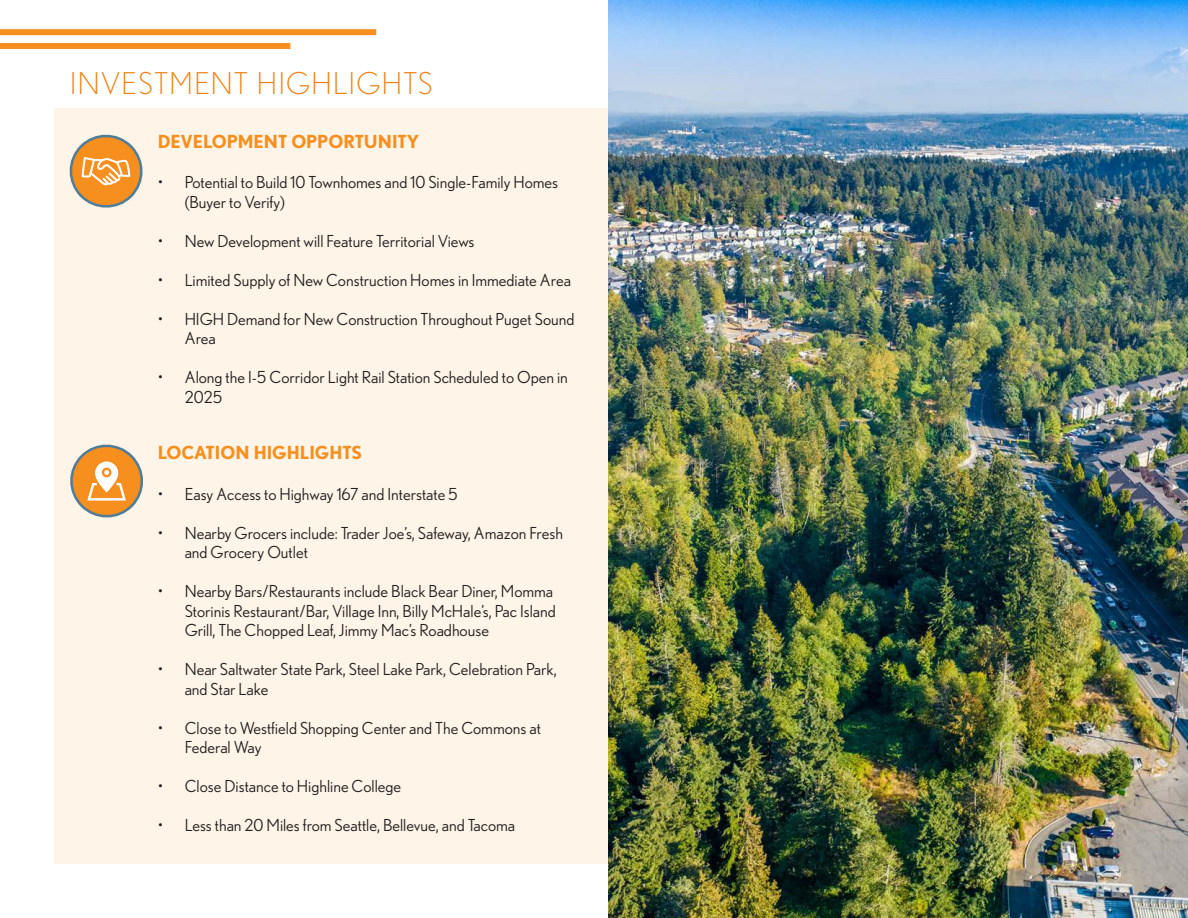
<style>
.page{position:relative;width:1188px;height:918px;background:#fff}
.page>*{position:absolute;margin:0;border:0;box-sizing:border-box;transform-origin:0 0}
.t1{font:300 30px "Nobel";letter-spacing:.04em;color:#ed8217}
.t2{font:700 18px "Nobel";color:#f68f1e}
.t3{font:16.5px/19.5px "Nobel";color:#231f20}
</style>
<div class="page">
<div style="left:0;top:29px;width:376px;height:6px;background:#f68f1e"></div>
<div style="left:0;top:43px;width:290px;height:6px;background:#f68f1e"></div>
<div style="left:54px;top:108px;width:562px;height:756px;background:#fef4e8"></div>
<img style="left:608px;top:0;width:580px;height:918px">
<svg style="left:69px;top:134px;width:74px;height:74px"></svg>
<svg style="left:70px;top:444px;width:73px;height:74px"></svg>
<p class="t1" style="left:70px;top:67px;width:364px">INVESTMENT HIGHLIGHTS</p>
<p class="t2" style="left:158px;top:130px;width:263px">DEVELOPMENT OPPORTUNITY</p>
<p class="t3" style="left:185px;top:172px;width:375px;text-indent:-27px">• Potential to Build 10 Townhomes and 10 Single-Family Homes (Buyer to Verify)</p>
<p class="t3" style="left:158px;top:231px;width:318px">• New Development will Feature Territorial Views</p>
<p class="t3" style="left:158px;top:270px;width:415px">• Limited Supply of New Construction Homes in Immediate Area</p>
<p class="t3" style="left:185px;top:309px;width:391px;text-indent:-27px">• HIGH Demand for New Construction Throughout Puget Sound<br>Area</p>
<p class="t3" style="left:185px;top:367px;width:385px;text-indent:-27px">• Along the I-5 Corridor Light Rail Station Scheduled to Open in<br>2025</p>
<p class="t2" style="left:158px;top:442px;width:206px">LOCATION HIGHLIGHTS</p>
<p class="t3" style="left:158px;top:484px;width:302px">• Easy Access to Highway 167 and Interstate 5</p>
<p class="t3" style="left:185px;top:523px;width:380px;text-indent:-27px">• Nearby Grocers include: Trader Joe’s, Safeway, Amazon Fresh and Grocery Outlet</p>
<p class="t3" style="left:185px;top:581px;width:373px;text-indent:-27px">• Nearby Bars/Restaurants include Black Bear Diner, Momma<br>Storinis Restaurant/Bar, Village Inn, Billy McHale’s, Pac Island<br>Grill, The Chopped Leaf, Jimmy Mac’s Roadhouse</p>
<p class="t3" style="left:185px;top:659px;width:374px;text-indent:-27px">• Near Saltwater State Park, Steel Lake Park, Celebration Park, and Star Lake</p>
<p class="t3" style="left:185px;top:718px;width:358px;text-indent:-27px">• Close to Westfield Shopping Center and The Commons at<br>Federal Way</p>
<p class="t3" style="left:158px;top:776px;width:245px">• Close Distance to Highline College</p>
<p class="t3" style="left:158px;top:815px;width:359px">• Less than 20 Miles from Seattle, Bellevue, and Tacoma</p>
</div>
